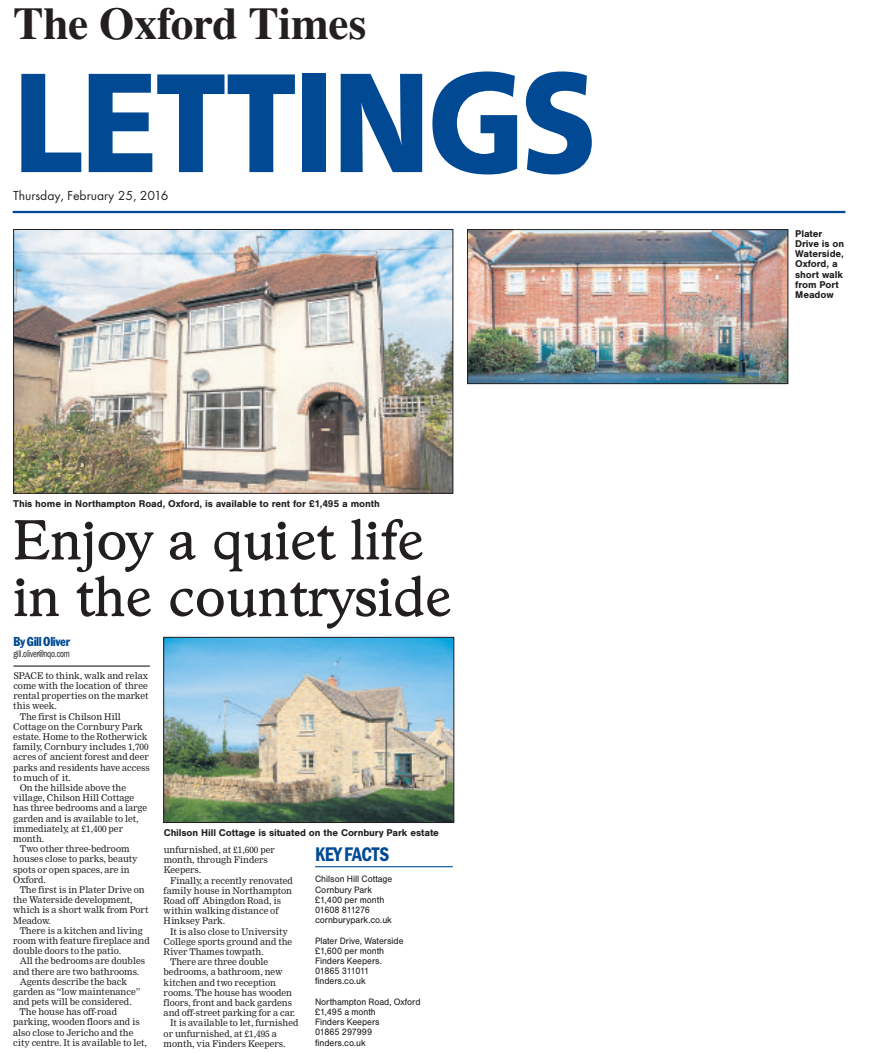
<style>
.page{position:relative;width:869px;height:1053px;background:#fff}
.page>*{position:absolute;margin:0;border:0;box-sizing:border-box;transform-origin:0 0}
.t1{font:800 147.25px "Front Page";letter-spacing:-.025em;color:#014a93;scale:.9 1}
.t2{font:54.38px/56.6px "Stratford Serial";letter-spacing:-.005em;color:#231f20}
.t3{font:700 45.25px "Roman";letter-spacing:-.005em;color:#231f20}
.t4{font:600 condensed 20.38px "Franklin Gothic";letter-spacing:-.025em;color:#014a93;scale:.95 1}
.t5{font:13.62px "Function";color:#231f20}
.t6{font:13.62px "Franklin Original Cd Regular";letter-spacing:-.025em;color:#014a93}
.t7{font:700 10.25px/10.2px "Sans";letter-spacing:-.01em;color:#231f20}
.t8{font:condensed 10.25px "Franklin Gothic";letter-spacing:-.025em;color:#231f20;scale:.85 1}
.t9{font:9.62px/10.2px "Sans";letter-spacing:-.005em;color:#231f20;scale:.95 1}
.t10{font:9px "Newsprint";letter-spacing:-.005em;color:#231f20}
</style>
<div class="page">
<hr style="left:13px;top:665px;width:137px;height:1px;background:#231f20">
<img style="left:15px;top:231px;width:436px;height:260px">
<div style="left:13px;top:229px;width:440px;height:264px;border:1px solid #231f20"></div>
<hr style="left:315px;top:866px;width:137px;height:1px;background:#005595">
<img style="left:469px;top:231px;width:316px;height:151px">
<div style="left:467px;top:229px;width:320px;height:155px;border:1px solid #231f20"></div>
<hr style="left:13px;top:211px;width:832px;height:2px;background:#014a93">
<img style="left:165px;top:639px;width:287px;height:181px">
<div style="left:163px;top:637px;width:291px;height:185px;border:1px solid #231f20"></div>
<p class="t3" style="left:13px;top:-4px;width:355px">The Oxford Times</p>
<p class="t1" style="left:13px;top:38px;width:650px">LETTINGS</p>
<p class="t5" style="left:13px;top:188px;width:157px">Thursday, February 25, 2016</p>
<p class="t7" style="left:13px;top:498px;width:368px">This home in Northampton Road, Oxford, is available to rent for £1,495 a month</p>
<p class="t2" style="left:13px;top:512px;width:440px">Enjoy a quiet life in the countryside</p>
<p class="t6" style="left:13px;top:634px;width:58px">ByGillOliver</p>
<p class="t8" style="left:13px;top:648px;width:68px">gill.oliver@nqo.com</p>
<p class="t10" style="left:13px;top:670px;width:136px">SPACE to think, walk and relax</p>
<p class="t10" style="left:13px;top:680px;width:136px">come with the location of three</p>
<p class="t10" style="left:13px;top:690px;width:137px">rental properties on the market</p>
<p class="t10" style="left:13px;top:700px;width:45px">this week.</p>
<p class="t10" style="left:20px;top:710px;width:102px">The first is Chilson Hill</p>
<p class="t10" style="left:13px;top:721px;width:131px">Cottage on the Cornbury Park</p>
<p class="t10" style="left:13px;top:731px;width:135px">estate. Home to the Rotherwick</p>
<p class="t10" style="left:13px;top:741px;width:137px">family, Cornbury includes 1,700</p>
<p class="t10" style="left:13px;top:751px;width:137px">acres of ancient forest and deer</p>
<p class="t10" style="left:13px;top:761px;width:138px">parks and residents have access</p>
<p class="t10" style="left:13px;top:772px;width:59px">to much of it.</p>
<p class="t10" style="left:20px;top:782px;width:108px">On the hillside above the</p>
<p class="t10" style="left:13px;top:792px;width:122px">village, Chilson Hill Cottage</p>
<p class="t10" style="left:13px;top:802px;width:135px">has three bedrooms and a large</p>
<p class="t10" style="left:13px;top:812px;width:127px">garden and is available to let,</p>
<p class="t10" style="left:13px;top:823px;width:111px">immediately, at £1,400 per</p>
<p class="t10" style="left:13px;top:833px;width:33px">month.</p>
<p class="t10" style="left:20px;top:843px;width:111px">Two other three-bedroom</p>
<p class="t10" style="left:13px;top:853px;width:126px">houses close to parks, beauty</p>
<p class="t10" style="left:13px;top:863px;width:118px">spots or open spaces, are in</p>
<p class="t10" style="left:13px;top:874px;width:34px">Oxford.</p>
<p class="t10" style="left:20px;top:884px;width:127px">The first is in Plater Drive on</p>
<p class="t10" style="left:13px;top:894px;width:121px">the Waterside development,</p>
<p class="t10" style="left:13px;top:904px;width:137px">which is a short walk from Port</p>
<p class="t10" style="left:13px;top:914px;width:39px">Meadow.</p>
<p class="t10" style="left:20px;top:924px;width:124px">There is a kitchen and living</p>
<p class="t10" style="left:13px;top:935px;width:138px">room with feature fireplace and</p>
<p class="t10" style="left:13px;top:945px;width:109px">double doors to the patio.</p>
<p class="t10" style="left:20px;top:955px;width:127px">All the bedrooms are doubles</p>
<p class="t10" style="left:13px;top:965px;width:128px">and there are two bathrooms.</p>
<p class="t10" style="left:20px;top:975px;width:109px">Agents describe the back</p>
<p class="t10" style="left:13px;top:986px;width:129px">garden as “low maintenance”</p>
<p class="t10" style="left:13px;top:996px;width:120px">and pets will be considered.</p>
<p class="t10" style="left:20px;top:1006px;width:99px">The house has off-road</p>
<p class="t10" style="left:13px;top:1016px;width:128px">parking, wooden floors and is</p>
<p class="t10" style="left:13px;top:1026px;width:122px">also close to Jericho and the</p>
<p class="t10" style="left:13px;top:1037px;width:135px">city centre. It is available to let,</p>
<p class="t7" style="left:164px;top:827px;width:277px">Chilson Hill Cottage is situated on the Cornbury Park estate</p>
<p class="t10" style="left:164px;top:844px;width:113px">unfurnished, at £1,600 per</p>
<p class="t10" style="left:164px;top:854px;width:106px">month, through Finders</p>
<p class="t10" style="left:164px;top:864px;width:39px">Keepers.</p>
<p class="t10" style="left:170px;top:874px;width:124px">Finally, a recently renovated</p>
<p class="t10" style="left:163px;top:885px;width:130px">family house in Northampton</p>
<p class="t10" style="left:163px;top:895px;width:119px">Road off Abingdon Road, is</p>
<p class="t10" style="left:163px;top:905px;width:116px">within walking distance of</p>
<p class="t10" style="left:163px;top:915px;width:63px">Hinksey Park.</p>
<p class="t10" style="left:170px;top:925px;width:119px">It is also close to University</p>
<p class="t10" style="left:163px;top:935px;width:130px">College sports ground and the</p>
<p class="t10" style="left:163px;top:946px;width:102px">River Thames towpath.</p>
<p class="t10" style="left:170px;top:956px;width:100px">There are three double</p>
<p class="t10" style="left:163px;top:966px;width:121px">bedrooms, a bathroom, new</p>
<p class="t10" style="left:163px;top:976px;width:114px">kitchen and two reception</p>
<p class="t10" style="left:163px;top:986px;width:130px">rooms. The house has wooden</p>
<p class="t10" style="left:163px;top:997px;width:130px">floors, front and back gardens</p>
<p class="t10" style="left:163px;top:1007px;width:133px">and off-street parking for a car.</p>
<p class="t10" style="left:170px;top:1017px;width:130px">It is available to let, furnished</p>
<p class="t10" style="left:163px;top:1027px;width:115px">or unfurnished, at £1,495 a</p>
<p class="t10" style="left:163px;top:1037px;width:123px">month, via Finders Keepers.</p>
<p class="t4" style="left:315px;top:842px;width:80px">KEYFACTS</p>
<p class="t9" style="left:315px;top:874px;width:83px">Chilson Hill Cottage<br>Cornbury Park £1,400 per month<br>01608 811276 cornburypark.co.uk</p>
<p class="t9" style="left:315px;top:935px;width:95px">Plater Drive, Waterside £1,600 per month<br>Finders Keepers.<br>01865 311011 finders.co.uk</p>
<p class="t9" style="left:315px;top:996px;width:112px">Northampton Road, Oxford £1,495 a month<br>Finders Keepers<br>01865 297999 finders.co.uk</p>
<p class="t7" style="left:794px;top:228px;width:50px">Plater<br>Drive is on<br>Waterside,<br>Oxford, a short walk from Port<br>Meadow</p>
</div>
